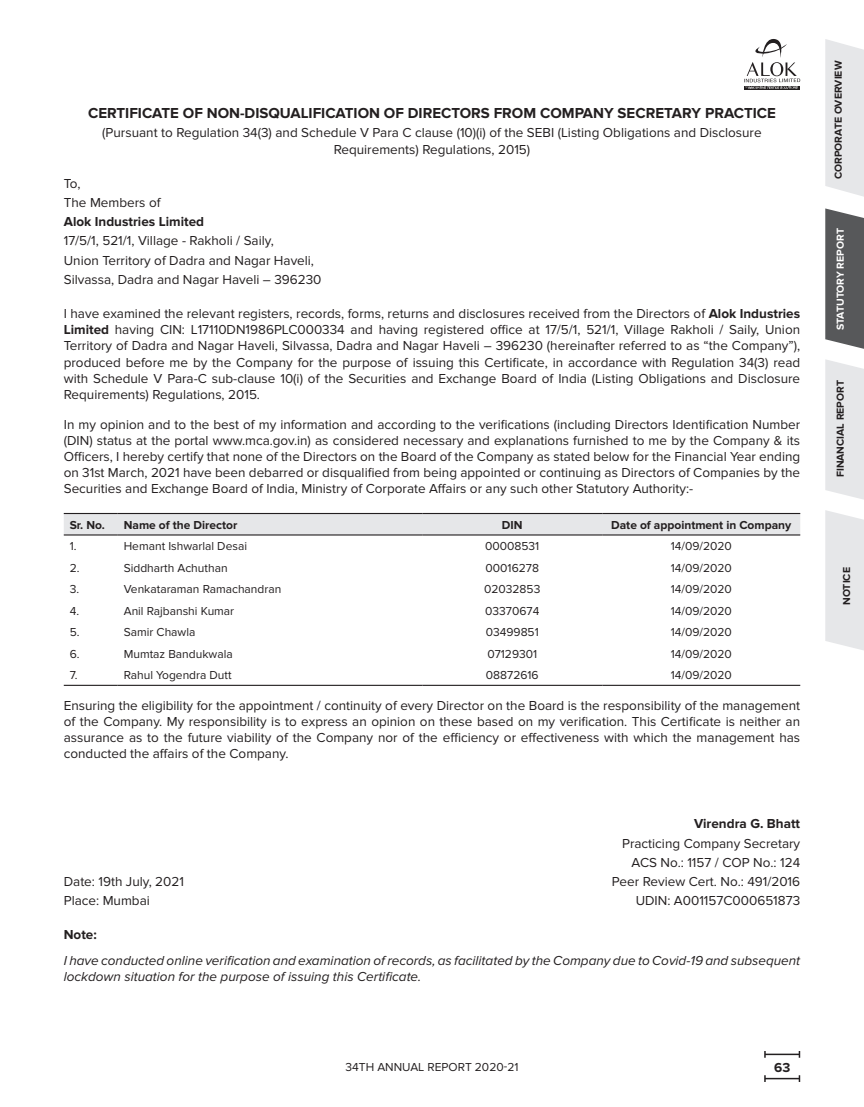
<style>
.page{position:relative;width:864px;height:1107px;background:#fff}
.page>*{position:absolute;margin:0;border:0;box-sizing:border-box;transform-origin:0 0}
.t1{font:700 15px "Proxima Nova";color:#231f20}
.t2{font:13.5px/16.2px "Proxima Nova";color:#231f20;text-align:justify}
.t3{font:italic 13.5px/16.2px "Proxima Nova";color:#231f20}
.t4{font:700 13.5px "Proxima Nova";color:#231f20}
.Body{font:12px "Proxima Nova";color:#231f20}
.Body-2{font:700 12px "Proxima Nova";color:#231f20}
.t5{font:700 10.5px "Proxima Nova";color:#231f20}
.t6{font:700 10.5px "Proxima Nova";color:#fff}
.s1{font-weight:700}
</style>
<div class="page">
<svg style="left:744px;top:39px;width:56px;height:50px"></svg>
<hr style="left:765px;top:1054px;width:34px;height:1px;background:#231f20">
<svg style="left:764px;top:1051px;width:2px;height:7px"></svg>
<hr style="left:765px;top:1078px;width:34px;height:1px;background:#231f20">
<svg style="left:764px;top:1075px;width:2px;height:7px"></svg>
<svg style="left:825px;top:39px;width:39px;height:611px;background:#cacbcd"></svg>
<div style="left:64px;top:514px;width:736px;height:20px;background:#e6e7e9"></div>
<hr style="left:64px;top:513px;width:54px;height:1px;background:#231f20">
<hr style="left:118px;top:513px;width:304px;height:1px;background:#231f20">
<hr style="left:422px;top:513px;width:180px;height:1px;background:#231f20">
<hr style="left:602px;top:513px;width:198px;height:1px;background:#231f20">
<hr style="left:64px;top:534px;width:54px;height:2px;background:#231f20">
<hr style="left:118px;top:534px;width:304px;height:2px;background:#231f20">
<hr style="left:422px;top:534px;width:180px;height:2px;background:#231f20">
<hr style="left:602px;top:534px;width:198px;height:2px;background:#231f20">
<hr style="left:64px;top:685px;width:54px;height:1px;background:#231f20">
<hr style="left:118px;top:685px;width:304px;height:1px;background:#231f20">
<hr style="left:422px;top:685px;width:180px;height:1px;background:#231f20">
<hr style="left:602px;top:685px;width:198px;height:1px;background:#231f20">
<p class="t1" style="left:88px;top:105px;width:689px">CERTIFICATE OF NON-DISQUALIFICATION OF DIRECTORS FROM COMPANY SECRETARY PRACTICE</p>
<p class="t2" style="left:102px;top:125px;width:661px;text-align:center">(Pursuant to Regulation 34(3) and Schedule V Para C clause (10)(i) of the SEBI (Listing Obligations and Disclosure<br>Requirements) Regulations, 2015)</p>
<p class="t2" style="left:64px;top:175px;width:18px">To,</p>
<p class="t2" style="left:64px;top:195px;width:98px">The Members of</p>
<p class="t4" style="left:64px;top:214px;width:142px">Alok Industries Limited</p>
<p class="t2" style="left:64px;top:233px;width:212px">17/5/1, 521/1, Village - Rakholi / Saily,</p>
<p class="t2" style="left:64px;top:252px;width:252px">Union Territory of Dadra and Nagar Haveli,</p>
<p class="t2" style="left:64px;top:271px;width:259px">Silvassa, Dadra and Nagar Haveli – 396230</p>
<p class="t2" style="left:64px;top:306px;width:738px">I have examined the relevant registers, records, forms, returns and disclosures received from the Directors of <span class="s1">Alok Industries Limited</span> having CIN: L17110DN1986PLC000334 and having registered office at 17/5/1, 521/1, Village Rakholi / Saily, Union Territory of Dadra and Nagar Haveli, Silvassa, Dadra and Nagar Haveli – 396230 (hereinafter referred to as “the Company”), produced before me by the Company for the purpose of issuing this Certificate, in accordance with Regulation 34(3) read with Schedule V Para-C sub-clause 10(i) of the Securities and Exchange Board of India (Listing Obligations and Disclosure Requirements) Regulations, 2015.</p>
<p class="t2" style="left:64px;top:416px;width:738px">In my opinion and to the best of my information and according to the verifications (including Directors Identification Number (DIN) status at the portal www.mca.gov.in) as considered necessary and explanations furnished to me by the Company &amp; its Officers, I hereby certify that none of the Directors on the Board of the Company as stated below for the Financial Year ending on 31st March, 2021 have been debarred or disqualified from being appointed or continuing as Directors of Companies by the Securities and Exchange Board of India, Ministry of Corporate Affairs or any such other Statutory Authority:-</p>
<p class="Body-2" style="left:70px;top:518px;width:37px">Sr. No.</p>
<p class="Body-2" style="left:124px;top:518px;width:115px">Name of the Director</p>
<p class="Body-2" style="left:502px;top:518px;width:22px">DIN</p>
<p class="Body-2" style="left:611px;top:518px;width:182px">Date of appointment in Company</p>
<p class="Body" style="left:70px;top:540px;width:8px">1.</p>
<p class="Body" style="left:124px;top:540px;width:125px">Hemant Ishwarlal Desai</p>
<p class="Body" style="left:485px;top:540px;width:56px">00008531</p>
<p class="Body" style="left:671px;top:540px;width:63px">14/09/2020</p>
<p class="Body" style="left:70px;top:561px;width:11px">2.</p>
<p class="Body" style="left:124px;top:561px;width:105px">Siddharth Achuthan</p>
<p class="Body" style="left:486px;top:561px;width:55px">00016278</p>
<p class="Body" style="left:671px;top:561px;width:63px">14/09/2020</p>
<p class="Body" style="left:70px;top:583px;width:11px">3.</p>
<p class="Body" style="left:124px;top:583px;width:159px">Venkataraman Ramachandran</p>
<p class="Body" style="left:484px;top:583px;width:58px">02032853</p>
<p class="Body" style="left:671px;top:583px;width:63px">14/09/2020</p>
<p class="Body" style="left:70px;top:604px;width:11px">4.</p>
<p class="Body" style="left:124px;top:604px;width:112px">Anil Rajbanshi Kumar</p>
<p class="Body" style="left:485px;top:604px;width:56px">03370674</p>
<p class="Body" style="left:671px;top:604px;width:63px">14/09/2020</p>
<p class="Body" style="left:70px;top:626px;width:11px">5.</p>
<p class="Body" style="left:124px;top:626px;width:73px">Samir Chawla</p>
<p class="Body" style="left:486px;top:626px;width:55px">03499851</p>
<p class="Body" style="left:671px;top:626px;width:63px">14/09/2020</p>
<p class="Body" style="left:70px;top:647px;width:11px">6.</p>
<p class="Body" style="left:124px;top:647px;width:110px">Mumtaz Bandukwala</p>
<p class="Body" style="left:487px;top:647px;width:51px">07129301</p>
<p class="Body" style="left:671px;top:647px;width:63px">14/09/2020</p>
<p class="Body" style="left:70px;top:668px;width:9px">7.</p>
<p class="Body" style="left:124px;top:668px;width:109px">Rahul Yogendra Dutt</p>
<p class="Body" style="left:486px;top:668px;width:54px">08872616</p>
<p class="Body" style="left:671px;top:668px;width:63px">14/09/2020</p>
<p class="t2" style="left:64px;top:697px;width:738px">Ensuring the eligibility for the appointment / continuity of every Director on the Board is the responsibility of the management of the Company. My responsibility is to express an opinion on these based on my verification. This Certificate is neither an assurance as to the future viability of the Company nor of the efficiency or effectiveness with which the management has conducted the affairs of the Company.</p>
<p class="t4" style="left:694px;top:816px;width:108px">Virendra G. Bhatt</p>
<p class="t2" style="left:622px;top:835px;width:180px">Practicing Company Secretary</p>
<p class="t2" style="left:632px;top:854px;width:170px">ACS No.: 1157 / COP No.: 124</p>
<p class="t2" style="left:64px;top:874px;width:122px">Date: 19th July, 2021</p>
<p class="t2" style="left:612px;top:874px;width:190px">Peer Review Cert. No.: 491/2016</p>
<p class="t2" style="left:64px;top:893px;width:88px">Place: Mumbai</p>
<p class="t2" style="left:636px;top:893px;width:166px">UDIN: A001157C000651873</p>
<p class="t4" style="left:64px;top:927px;width:35px">Note:</p>
<p class="t3" style="left:64px;top:953px;width:738px">I have conducted online verification and examination of records, as facilitated by the Company due to Covid-19 and subsequent lockdown situation for the purpose of issuing this Certificate.</p>
<p class="Body" style="left:346px;top:1060px;width:174px">34TH ANNUAL REPORT 2020-21</p>
<p class="t4" style="left:774px;top:1060px;width:18px">63</p>
<p class="t5" style="left:832px;top:179px;width:120px;rotate:-90deg">CORPORATE OVERVIEW</p>
<p class="t6" style="left:834px;top:330px;width:104px;rotate:-90deg">STATUTORY REPORT</p>
<p class="t5" style="left:834px;top:477px;width:99px;rotate:-90deg">FINANCIAL REPORT</p>
<p class="t5" style="left:841px;top:605px;width:39px;rotate:-90deg">NOTICE</p>
</div>
